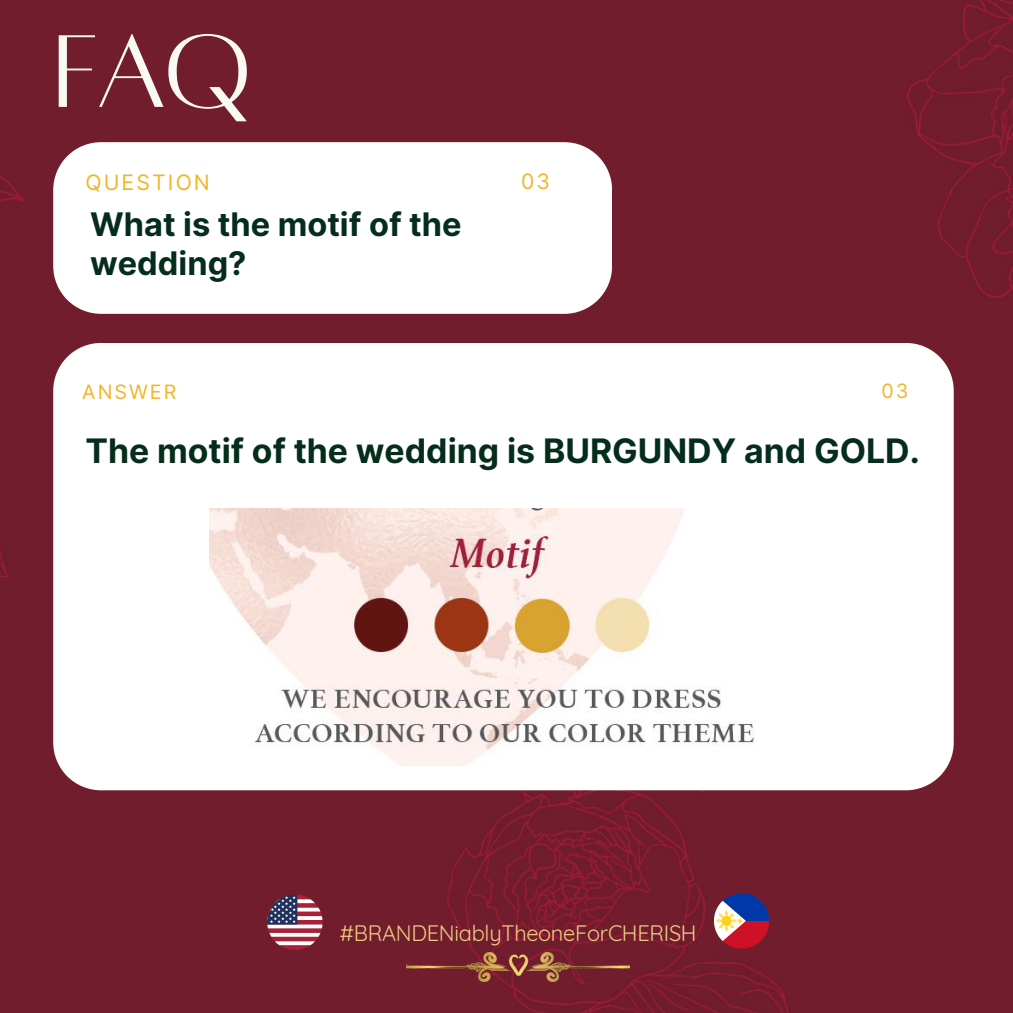
<style>
.page{position:relative;width:1013px;height:1013px;background:#fff}
.page>*{position:absolute;margin:0;border:0;box-sizing:border-box;transform-origin:0 0}
.t1{font:113.75px "Alta regular";color:#fafaf5}
.t2{font:700 33.75px "Inter";color:#052d1c}
.t3{font:700 32.5px/38.5px "Inter";color:#052d1c}
.t4{font:21.75px "Quicksand";letter-spacing:-.015em;color:#eecc84}
.t5{font:21.25px "Inter";letter-spacing:.1em;color:#f4b425}
.t6{font:19.75px "Inter";letter-spacing:.1em;color:#f4b425}
</style>
<div class="page">
<div style="left:0;top:0;width:1012px;height:1012px;background:#711d2d"></div>
<svg style="left:53px;top:142px;width:559px;height:172px"></svg>
<svg style="left:53px;top:343px;width:900px;height:447px"></svg>
<svg style="left:267px;top:894px;width:55px;height:55px"></svg>
<svg style="left:714px;top:893px;width:55px;height:55px"></svg>
<img style="left:406px;top:952px;width:224px;height:29px">
<img style="left:209px;top:508px;width:588px;height:257px">
<h1 class="t1" style="left:53px;top:16px;width:200px">FAQ</h1>
<p class="t5" style="left:85px;top:170px;width:126px">QUESTION</p>
<p class="t5" style="left:521px;top:168px;width:30px">03</p>
<p class="t3" style="left:90px;top:205px;width:373px">What is the motif of the wedding?</p>
<p class="t6" style="left:82px;top:380px;width:96px">ANSWER</p>
<p class="t6" style="left:881px;top:378px;width:28px">03</p>
<p class="t2" style="left:85px;top:430px;width:835px">The motif of the wedding is BURGUNDY and GOLD.</p>
<p class="t4" style="left:340px;top:919px;width:358px">#BRANDENiablyTheoneForCHERISH</p>
</div>
